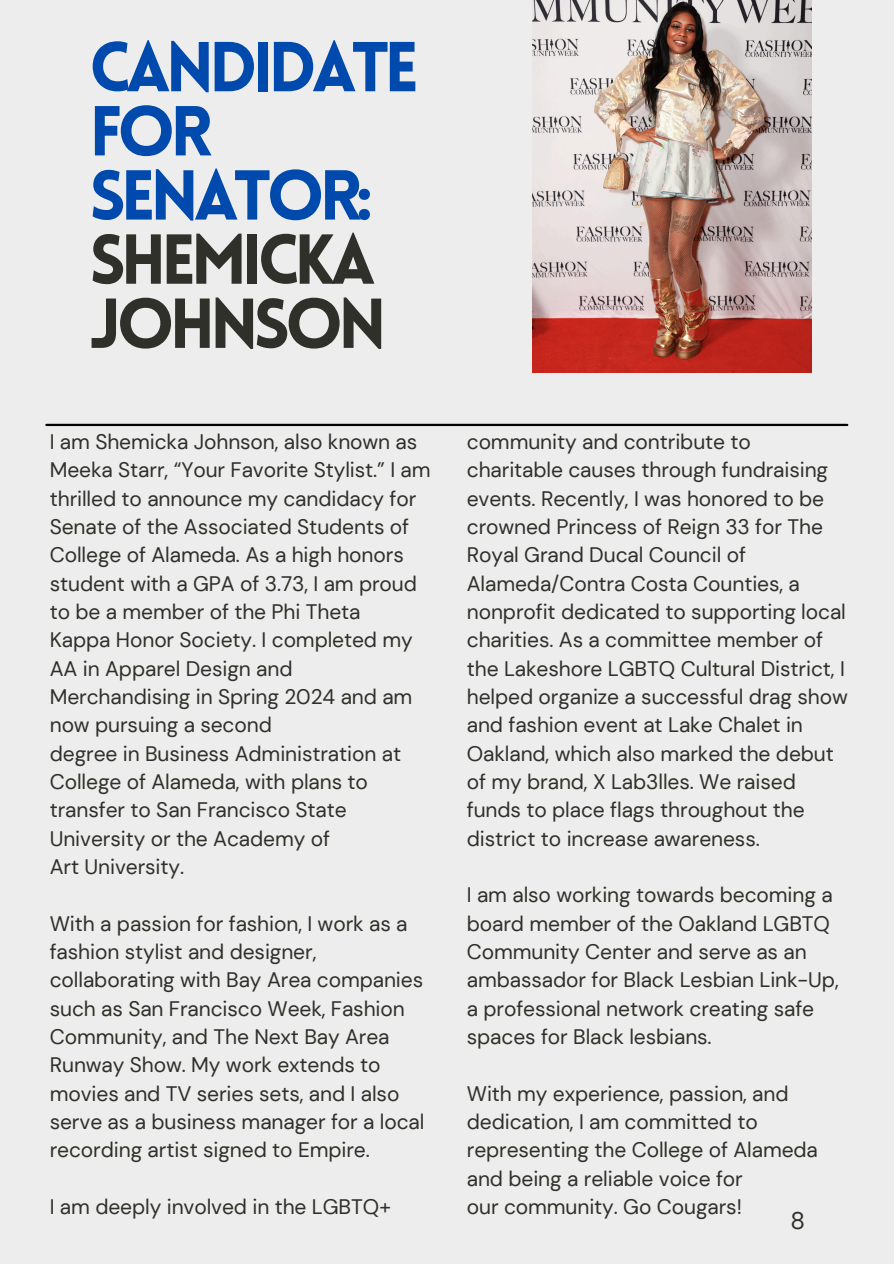
<style>
.page{position:relative;width:894px;height:1264px;background:#fff}
.page>*{position:absolute;margin:0;border:0;box-sizing:border-box;transform-origin:0 0}
.t1{font:900 69px/64.2px "Lovelo";letter-spacing:-.075em;color:#004aad}
.t2{font:24px "DM Sans";color:#2f3029}
.t3{font:21px/28.3px "DM Sans";letter-spacing:-.005em;color:#2f3029}
.s1{color:#2f3029}
</style>
<div class="page">
<div style="left:0;top:0;width:893px;height:1263px;background:#ededed"></div>
<hr style="left:46px;top:424px;width:801px;height:2px;background:#000">
<img style="left:532px;top:0;width:279px;height:372px">
<p class="t1" style="left:89px;top:42px;width:331px">CANDIDATE<br>FOR<br>SENATOR:<br><span class="s1">SHEMICKA<br>JOHNSON</span></p>
<h1 class="t3" style="left:50px;top:427px;width:382px">I am Shemicka Johnson, also known as Meeka Starr, “Your Favorite Stylist.” I am thrilled to announce my candidacy for Senate of the Associated Students of College of Alameda. As a high honors student with a GPA of 3.73, I am proud to be a member of the Phi Theta</h1>
<p class="t3" style="left:50px;top:626px;width:364px">Kappa Honor Society. I completed my<br>AA in Apparel Design and<br>Merchandising in Spring 2024 and am now pursuing a second</p>
<p class="t3" style="left:50px;top:739px;width:353px">degree in Business Administration at<br>College of Alameda, with plans to transfer to San Francisco State<br>University or the Academy of</p>
<p class="t3" style="left:50px;top:852px;width:136px">Art University.</p>
<p class="t3" style="left:50px;top:909px;width:376px">With a passion for fashion, I work as a fashion stylist and designer, collaborating with Bay Area companies such as San Francisco Week, Fashion Community, and The Next Bay Area Runway Show. My work extends to movies and TV series sets, and I also serve as a business manager for a local recording artist signed to Empire.</p>
<p class="t3" style="left:50px;top:1192px;width:343px">I am deeply involved in the LGBTQ+</p>
<p class="t3" style="left:466px;top:427px;width:382px">community and contribute to charitable causes through fundraising events. Recently, I was honored to be crowned Princess of Reign 33 for The Royal Grand Ducal Council of Alameda/Contra Costa Counties, a nonprofit dedicated to supporting local charities. As a committee member of the Lakeshore LGBTQ Cultural District, I helped organize a successful drag show and fashion event at Lake Chalet in Oakland, which also marked the debut of my brand, X Lab3lles. We raised</p>
<p class="t3" style="left:466px;top:796px;width:339px">funds to place flags throughout the district to increase awareness.</p>
<p class="t3" style="left:466px;top:881px;width:373px">I am also working towards becoming a board member of the Oakland LGBTQ Community Center and serve as an ambassador for Black Lesbian Link-Up, a professional network creating safe spaces for Black lesbians.</p>
<p class="t3" style="left:466px;top:1079px;width:352px">With my experience, passion, and dedication, I am committed to representing the College of Alameda and being a reliable voice for</p>
<p class="t3" style="left:466px;top:1192px;width:276px">our community. Go Cougars!</p>
<p class="t2" style="left:790px;top:1204px;width:16px">8</p>
</div>
